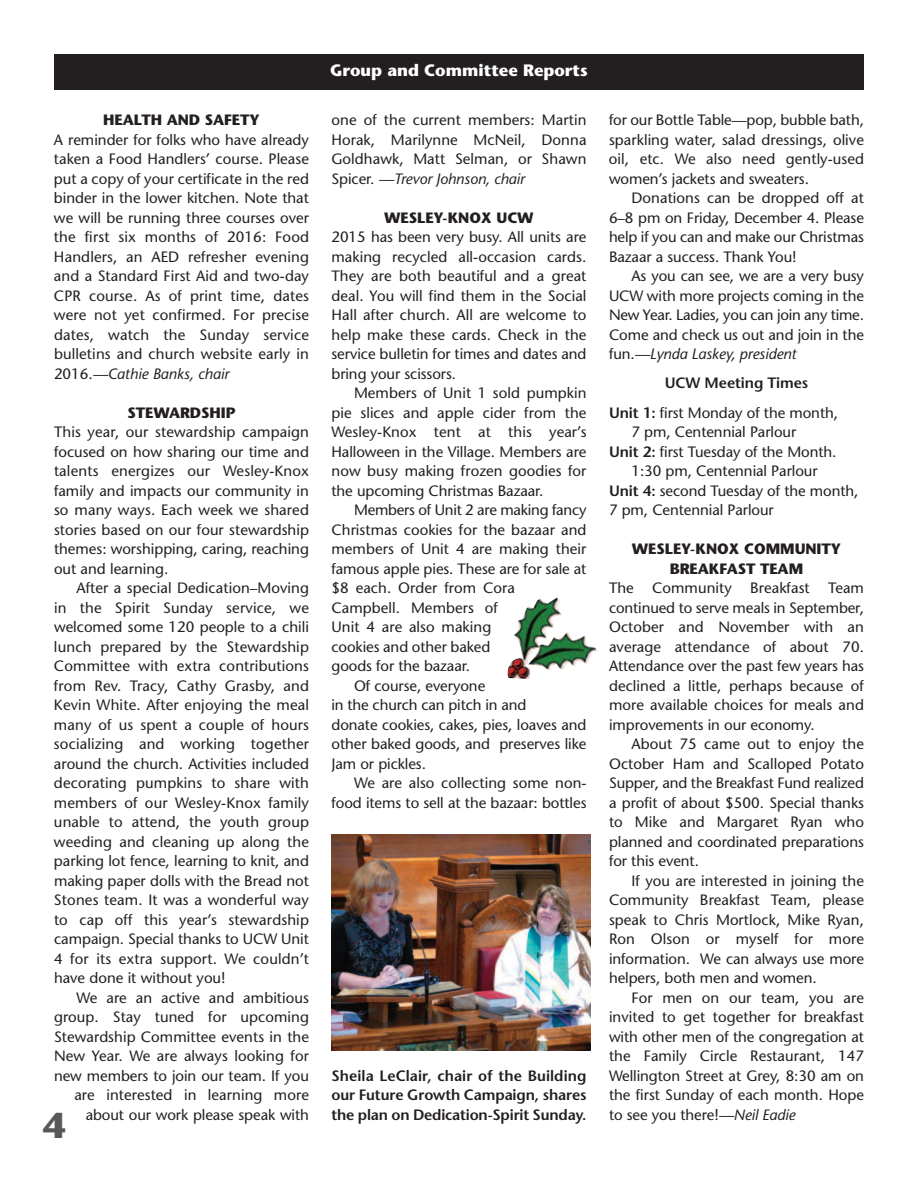
<style>
.page{position:relative;width:918px;height:1188px;background:#fff}
.page>*{position:absolute;margin:0;border:0;box-sizing:border-box;transform-origin:0 0}
.t1{font:700 36px "Stone Sans";color:#57585a}
.t2{font:700 16.5px "Stone Sans";color:#fff}
.t3{font:15px/19.5px "Stone Sans";letter-spacing:-.005em;color:#231f20;text-align:justify}
.t4{font:600 15px/19.5px "Stone Sans";letter-spacing:-.01em;color:#231f20;text-align:justify}
.t5{font:700 15px/19.5px "Stone Sans";letter-spacing:-.005em;color:#231f20;text-align:center}
.s1{font-style:italic}
.s2{font-weight:600}
</style>
<div class="page">
<div style="left:54px;top:54px;width:810px;height:36px;background:#231f20"></div>
<img style="left:332px;top:835px;width:259px;height:216px">
<img style="left:507px;top:598px;width:90px;height:81px">
<p class="t5" style="left:103px;top:112px;width:158px">HEALTH AND SAFETY</p>
<p class="t3" style="left:54px;top:131px;width:257px">A reminder for folks who have already taken a Food Handlers’ course. Please put a copy of your certificate in the red binder in the lower kitchen. Note that we will be running three courses over the first six months of 2016: Food Handlers, an AED refresher evening and a Standard First Aid and two-day CPR course. As of print time, dates were not yet confirmed. For precise dates, watch the Sunday service bulletins and church website early in 2016.<span class="s1">—Cathie Banks, chair</span></p>
<p class="t5" style="left:128px;top:404px;width:109px">STEWARDSHIP</p>
<p class="t3" style="left:54px;top:424px;width:257px">This year, our stewardship campaign focused on how sharing our time and talents energizes our Wesley-Knox family and impacts our community in so many ways. Each week we shared stories based on our four stewardship themes: worshipping, caring, reaching out and learning.</p>
<p class="t3" style="left:54px;top:580px;width:257px;text-indent:23px">After a special Dedication–Moving in the Spirit Sunday service, we welcomed some 120 people to a chili lunch prepared by the Stewardship Committee with extra contributions from Rev. Tracy, Cathy Grasby, and Kevin White. After enjoying the meal many of us spent a couple of hours socializing and working together around the church. Activities included decorating pumpkins to share with members of our Wesley-Knox family unable to attend, the youth group weeding and cleaning up along the parking lot fence, learning to knit, and making paper dolls with the Bread not Stones team. It was a wonderful way to cap off this year’s stewardship campaign. Special thanks to UCW Unit 4 for its extra support. We couldn’t have done it without you!</p>
<p class="t3" style="left:54px;top:989px;width:257px;text-align:right">We are an active and ambitious group. Stay tuned for upcoming<br>Stewardship Committee events in the<br>New Year. We are always looking for new members to join our team. If you are interested in learning more about our work please speak with</p>
<h1 class="t1" style="left:43px;top:1111px;width:24px">4</h1>
<p class="t2" style="left:330px;top:64px;width:259px">Group and Committee Reports</p>
<p class="t3" style="left:332px;top:112px;width:256px">one of the current members: Martin Horak, Marilynne McNeil, Donna Goldhawk, Matt Selman, or Shawn Spicer. <span class="s1">—Trevor Johnson, chair</span></p>
<p class="t5" style="left:384px;top:209px;width:151px">WESLEY-KNOX UCW</p>
<p class="t3" style="left:332px;top:229px;width:257px">2015 has been very busy. All units are making recycled all-occasion cards.<br>They are both beautiful and a great deal. You will find them in the Social Hall after church. All are welcome to help make these cards. Check in the service bulletin for times and dates and bring your scissors.</p>
<p class="t3" style="left:332px;top:385px;width:256px;text-indent:22px">Members of Unit 1 sold pumpkin pie slices and apple cider from the Wesley-Knox tent at this year’s Halloween in the Village. Members are now busy making frozen goodies for the upcoming Christmas Bazaar.</p>
<p class="t3" style="left:354px;top:502px;width:234px">Members of Unit 2 are making fancy</p>
<p class="t3" style="left:332px;top:521px;width:256px">Christmas cookies for the bazaar and</p>
<p class="t3" style="left:332px;top:541px;width:256px">members of Unit 4 are making their</p>
<p class="t3" style="left:332px;top:560px;width:256px">famous apple pies. These are for sale at</p>
<p class="t3" style="left:332px;top:580px;width:185px">$8 each. Order from Cora</p>
<p class="t3" style="left:332px;top:599px;width:168px">Campbell. Members of</p>
<p class="t3" style="left:332px;top:619px;width:161px">Unit 4 are also making</p>
<p class="t3" style="left:332px;top:638px;width:160px">cookies and other baked</p>
<p class="t3" style="left:332px;top:658px;width:140px">goods for the bazaar.</p>
<p class="t3" style="left:354px;top:677px;width:133px">Of course, everyone</p>
<p class="t3" style="left:332px;top:697px;width:196px">in the church can pitch in and</p>
<p class="t3" style="left:332px;top:716px;width:256px">donate cookies, cakes, pies, loaves and</p>
<p class="t3" style="left:332px;top:736px;width:256px">other baked goods, and preserves like</p>
<p class="t3" style="left:332px;top:755px;width:96px">Jam or pickles.</p>
<p class="t3" style="left:354px;top:775px;width:234px">We are also collecting some non-</p>
<p class="t3" style="left:332px;top:794px;width:256px">food items to sell at the bazaar: bottles</p>
<p class="t4" style="left:331px;top:1067px;width:257px">Sheila LeClair, chair of the Building our Future Growth Campaign, shares the plan on Dedication-Spirit Sunday.</p>
<p class="t3" style="left:609px;top:112px;width:256px">for our Bottle Table—pop, bubble bath, sparkling water, salad dressings, olive oil, etc. We also need gently-used women’s jackets and sweaters.</p>
<p class="t3" style="left:609px;top:190px;width:257px;text-indent:22px">Donations can be dropped off at 6–8 pm on Friday, December 4. Please help if you can and make our Christmas Bazaar a success. Thank You!</p>
<p class="t3" style="left:609px;top:268px;width:257px;text-indent:23px">As you can see, we are a very busy UCW with more projects coming in the New Year. Ladies, you can join any time.<br>Come and check us out and join in the fun.<span class="s1">—Lynda Laskey, president</span></p>
<p class="t3" style="left:609px;top:370px;width:231px;line-height:29.2px;text-indent:56px"><span class="s2">UCW Meeting Times<br>Unit 1:</span> first Monday of the month,</p>
<p class="t3" style="left:632px;top:424px;width:166px">7 pm, Centennial Parlour</p>
<p class="t3" style="left:609px;top:443px;width:229px"><span class="s2">Unit 2:</span> first Tuesday of the Month.</p>
<p class="t3" style="left:632px;top:463px;width:188px">1:30 pm, Centennial Parlour</p>
<p class="t3" style="left:609px;top:482px;width:251px"><span class="s2">Unit 4:</span> second Tuesday of the month,</p>
<p class="t3" style="left:609px;top:502px;width:166px">7 pm, Centennial Parlour</p>
<p class="t5" style="left:632px;top:541px;width:211px">WESLEY-KNOX COMMUNITY<br>BREAKFAST TEAM</p>
<p class="t3" style="left:609px;top:580px;width:257px">The Community Breakfast Team continued to serve meals in September, October and November with an average attendance of about 70.<br>Attendance over the past few years has declined a little, perhaps because of more available choices for meals and improvements in our economy.</p>
<p class="t3" style="left:609px;top:736px;width:257px;text-indent:23px">About 75 came out to enjoy the October Ham and Scalloped Potato Supper, and the Breakfast Fund realized a profit of about $500. Special thanks to Mike and Margaret Ryan who planned and coordinated preparations for this event.</p>
<p class="t3" style="left:609px;top:872px;width:256px;text-indent:22px">If you are interested in joining the Community Breakfast Team, please speak to Chris Mortlock, Mike Ryan, Ron Olson or myself for more information. We can always use more helpers, both men and women.</p>
<p class="t3" style="left:609px;top:989px;width:256px;text-indent:22px">For men on our team, you are invited to get together for breakfast with other men of the congregation at the Family Circle Restaurant, 147<br>Wellington Street at Grey, 8:30 am on the first Sunday of each month. Hope to see you there!<span class="s1">—Neil Eadie</span></p>
</div>
